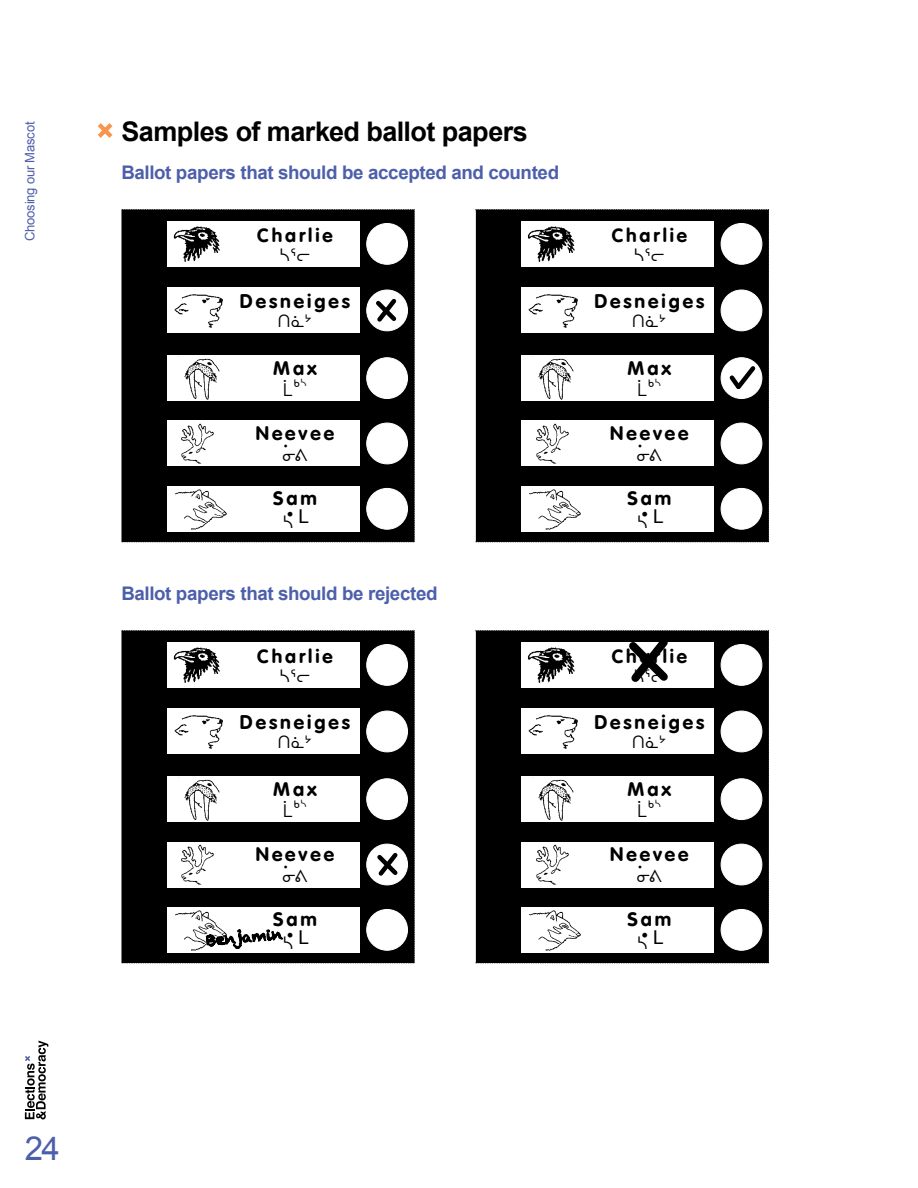
<style>
.page{position:relative;width:918px;height:1188px;background:#fff}
.page>*{position:absolute;margin:0;border:0;box-sizing:border-box;transform-origin:0 0}
.t1{font:33px "Arial";color:#4d5fab}
.t2{font:700 27px "Arial";letter-spacing:-.02em;color:#000}
.t3{font:19.35px "VAG Rounded Bold";letter-spacing:.15em;color:#000}
.t4{font:19.05px "Nunacom";color:#000}
.t5{font:19.05px "VAG Rounded Bold";letter-spacing:.15em;color:#000}
.t6{font:19.05px "Arial";color:#000}
.t7{font:700 18.75px "Arial";letter-spacing:-.02em;color:#4d5fab}
.t8{font:13.05px "Arial";letter-spacing:-.015em;color:#4d5fab}
.t9{font:11.1px "Arial";color:#000}
.s1{font-family:"Nunacom"}
</style>
<div class="page">
<svg style="left:25px;top:1041px;width:23px;height:78px"></svg>
<svg style="left:98px;top:123px;width:14px;height:15px"></svg>
<div style="left:122px;top:210px;width:292px;height:332px;background:#000"></div>
<div style="left:167px;top:222px;width:192px;height:45px;background:#fff"></div>
<div style="left:167px;top:288px;width:192px;height:45px;background:#fff"></div>
<div style="left:167px;top:355px;width:192px;height:46px;background:#fff"></div>
<div style="left:167px;top:421px;width:192px;height:45px;background:#fff"></div>
<div style="left:367px;top:223px;width:41px;height:41px;background:#fff;border-radius:50%"></div>
<div style="left:366px;top:223px;width:42px;height:42px;border:1px solid #fff;border-radius:50%"></div>
<div style="left:367px;top:290px;width:41px;height:41px;background:#fff;border-radius:50%"></div>
<div style="left:366px;top:290px;width:42px;height:41px;border:1px solid #fff;border-radius:50%"></div>
<div style="left:367px;top:358px;width:41px;height:41px;background:#fff;border-radius:50%"></div>
<div style="left:366px;top:357px;width:42px;height:42px;border:1px solid #fff;border-radius:50%"></div>
<div style="left:367px;top:423px;width:41px;height:41px;background:#fff;border-radius:50%"></div>
<div style="left:366px;top:423px;width:42px;height:41px;border:1px solid #fff;border-radius:50%"></div>
<div style="left:167px;top:486px;width:192px;height:45px;background:#fff"></div>
<div style="left:367px;top:488px;width:41px;height:41px;background:#fff;border-radius:50%"></div>
<div style="left:366px;top:488px;width:42px;height:42px;border:1px solid #fff;border-radius:50%"></div>
<img style="left:173px;top:226px;width:47px;height:36px">
<img style="left:174px;top:294px;width:49px;height:34px">
<img style="left:178px;top:356px;width:42px;height:43px">
<img style="left:181px;top:423px;width:33px;height:41px">
<img style="left:175px;top:489px;width:52px;height:41px">
<svg style="left:372px;top:295px;width:28px;height:31px"></svg>
<div style="left:476px;top:210px;width:293px;height:332px;background:#000"></div>
<div style="left:521px;top:222px;width:193px;height:45px;background:#fff"></div>
<div style="left:521px;top:288px;width:193px;height:45px;background:#fff"></div>
<div style="left:521px;top:355px;width:193px;height:46px;background:#fff"></div>
<div style="left:521px;top:421px;width:193px;height:45px;background:#fff"></div>
<div style="left:721px;top:223px;width:41px;height:41px;background:#fff;border-radius:50%"></div>
<div style="left:721px;top:223px;width:41px;height:42px;border:1px solid #fff;border-radius:50%"></div>
<div style="left:721px;top:290px;width:41px;height:41px;background:#fff;border-radius:50%"></div>
<div style="left:721px;top:290px;width:41px;height:41px;border:1px solid #fff;border-radius:50%"></div>
<div style="left:721px;top:358px;width:41px;height:41px;background:#fff;border-radius:50%"></div>
<div style="left:721px;top:357px;width:41px;height:42px;border:1px solid #fff;border-radius:50%"></div>
<div style="left:721px;top:423px;width:41px;height:41px;background:#fff;border-radius:50%"></div>
<div style="left:721px;top:423px;width:41px;height:41px;border:1px solid #fff;border-radius:50%"></div>
<div style="left:521px;top:486px;width:193px;height:45px;background:#fff"></div>
<div style="left:721px;top:488px;width:41px;height:41px;background:#fff;border-radius:50%"></div>
<div style="left:721px;top:488px;width:41px;height:42px;border:1px solid #fff;border-radius:50%"></div>
<img style="left:528px;top:226px;width:47px;height:36px">
<img style="left:528px;top:294px;width:50px;height:34px">
<img style="left:538px;top:358px;width:36px;height:41px">
<img style="left:536px;top:423px;width:33px;height:41px">
<img style="left:530px;top:489px;width:51px;height:41px">
<svg style="left:726px;top:362px;width:33px;height:31px"></svg>
<div style="left:122px;top:631px;width:292px;height:332px;background:#000"></div>
<div style="left:167px;top:643px;width:192px;height:45px;background:#fff"></div>
<div style="left:167px;top:709px;width:192px;height:45px;background:#fff"></div>
<div style="left:167px;top:777px;width:192px;height:45px;background:#fff"></div>
<div style="left:167px;top:842px;width:192px;height:45px;background:#fff"></div>
<div style="left:367px;top:645px;width:41px;height:40px;background:#fff;border-radius:50%"></div>
<div style="left:366px;top:644px;width:42px;height:42px;border:1px solid #fff;border-radius:50%"></div>
<div style="left:367px;top:711px;width:41px;height:41px;background:#fff;border-radius:50%"></div>
<div style="left:366px;top:711px;width:42px;height:41px;border:1px solid #fff;border-radius:50%"></div>
<div style="left:367px;top:779px;width:41px;height:41px;background:#fff;border-radius:50%"></div>
<div style="left:366px;top:778px;width:42px;height:42px;border:1px solid #fff;border-radius:50%"></div>
<div style="left:367px;top:844px;width:41px;height:41px;background:#fff;border-radius:50%"></div>
<div style="left:366px;top:844px;width:42px;height:41px;border:1px solid #fff;border-radius:50%"></div>
<div style="left:167px;top:907px;width:192px;height:46px;background:#fff"></div>
<div style="left:367px;top:909px;width:41px;height:41px;background:#fff;border-radius:50%"></div>
<div style="left:366px;top:909px;width:42px;height:42px;border:1px solid #fff;border-radius:50%"></div>
<img style="left:173px;top:647px;width:47px;height:36px">
<img style="left:174px;top:715px;width:49px;height:34px">
<img style="left:178px;top:777px;width:42px;height:43px">
<img style="left:181px;top:844px;width:33px;height:41px">
<img style="left:175px;top:910px;width:47px;height:41px">
<svg style="left:373px;top:849px;width:29px;height:31px"></svg>
<svg style="left:206px;top:930px;width:77px;height:19px"></svg>
<div style="left:476px;top:631px;width:293px;height:332px;background:#000"></div>
<div style="left:521px;top:643px;width:193px;height:45px;background:#fff"></div>
<div style="left:521px;top:709px;width:193px;height:45px;background:#fff"></div>
<div style="left:521px;top:777px;width:193px;height:45px;background:#fff"></div>
<div style="left:521px;top:842px;width:193px;height:45px;background:#fff"></div>
<div style="left:721px;top:645px;width:41px;height:40px;background:#fff;border-radius:50%"></div>
<div style="left:721px;top:644px;width:41px;height:42px;border:1px solid #fff;border-radius:50%"></div>
<div style="left:721px;top:711px;width:41px;height:41px;background:#fff;border-radius:50%"></div>
<div style="left:721px;top:711px;width:41px;height:41px;border:1px solid #fff;border-radius:50%"></div>
<div style="left:721px;top:779px;width:41px;height:41px;background:#fff;border-radius:50%"></div>
<div style="left:721px;top:778px;width:41px;height:42px;border:1px solid #fff;border-radius:50%"></div>
<div style="left:721px;top:844px;width:41px;height:41px;background:#fff;border-radius:50%"></div>
<div style="left:721px;top:844px;width:41px;height:41px;border:1px solid #fff;border-radius:50%"></div>
<div style="left:521px;top:907px;width:193px;height:46px;background:#fff"></div>
<div style="left:721px;top:909px;width:41px;height:41px;background:#fff;border-radius:50%"></div>
<div style="left:721px;top:909px;width:41px;height:42px;border:1px solid #fff;border-radius:50%"></div>
<img style="left:528px;top:647px;width:47px;height:36px">
<img style="left:528px;top:715px;width:50px;height:34px">
<img style="left:538px;top:779px;width:36px;height:41px">
<img style="left:536px;top:844px;width:33px;height:41px">
<img style="left:530px;top:910px;width:51px;height:41px">
<svg style="left:622px;top:631px;width:53px;height:58px"></svg>
<p class="t8" style="left:21px;top:241px;width:121px;rotate:-90deg">Choosing our Mascot</p>
<h2 class="t2" style="left:122px;top:114px;width:408px">Samples of marked ballot papers</h2>
<p class="t7" style="left:122px;top:160px;width:439px">Ballot papers that should be accepted and counted</p>
<p class="t5" style="left:257px;top:224px;width:77px">Charlie</p>
<p class="t4" style="left:280px;top:245px;width:32px">N3O</p>
<p class="t3" style="left:240px;top:289px;width:112px">Desneiges</p>
<p class="t4" style="left:278px;top:310px;width:36px">T˜0</p>
<p class="t3" style="left:273px;top:357px;width:45px">Max</p>
<p class="t4" style="left:283px;top:378px;width:25px">Μ4<sup>N</sup></p>
<p class="t5" style="left:612px;top:224px;width:77px">Charlie</p>
<p class="t4" style="left:634px;top:245px;width:32px">N3O</p>
<p class="t3" style="left:594px;top:289px;width:112px">Desneiges</p>
<p class="t4" style="left:632px;top:310px;width:36px">T˜0</p>
<p class="t3" style="left:628px;top:357px;width:45px">Max</p>
<p class="t4" style="left:638px;top:378px;width:25px">Μ4<sup>N</sup></p>
<p class="t3" style="left:256px;top:422px;width:80px">Neevee</p>
<p class="t4" style="left:282px;top:445px;width:28px">IF</p>
<p class="t9" style="left:284px;top:439px;width:5px">•</p>
<p class="t3" style="left:610px;top:422px;width:80px">Neevee</p>
<p class="t4" style="left:636px;top:445px;width:28px">IF</p>
<p class="t9" style="left:638px;top:439px;width:5px">•</p>
<p class="t3" style="left:273px;top:487px;width:45px">Sam</p>
<p class="t6" style="left:283px;top:503px;width:28px"><span class="s1">N</span>• L</p>
<p class="t3" style="left:627px;top:487px;width:45px">Sam</p>
<p class="t6" style="left:637px;top:503px;width:28px"><span class="s1">N</span>• L</p>
<p class="t7" style="left:122px;top:581px;width:318px">Ballot papers that should be rejected</p>
<p class="t5" style="left:257px;top:645px;width:77px">Charlie</p>
<p class="t4" style="left:280px;top:666px;width:32px">N3O</p>
<p class="t3" style="left:240px;top:710px;width:112px">Desneiges</p>
<p class="t4" style="left:278px;top:732px;width:36px">T˜0</p>
<p class="t3" style="left:273px;top:778px;width:45px">Max</p>
<p class="t4" style="left:283px;top:799px;width:25px">Μ4<sup>N</sup></p>
<p class="t5" style="left:612px;top:645px;width:77px">Charlie</p>
<p class="t4" style="left:634px;top:666px;width:32px">N3O</p>
<p class="t3" style="left:594px;top:710px;width:112px">Desneiges</p>
<p class="t4" style="left:632px;top:732px;width:36px">T˜0</p>
<p class="t3" style="left:628px;top:778px;width:45px">Max</p>
<p class="t4" style="left:638px;top:799px;width:25px">Μ4<sup>N</sup></p>
<p class="t3" style="left:256px;top:843px;width:80px">Neevee</p>
<p class="t4" style="left:282px;top:866px;width:28px">IF</p>
<p class="t9" style="left:284px;top:860px;width:5px">•</p>
<p class="t3" style="left:610px;top:843px;width:80px">Neevee</p>
<p class="t4" style="left:636px;top:866px;width:28px">IF</p>
<p class="t9" style="left:638px;top:860px;width:5px">•</p>
<p class="t3" style="left:273px;top:908px;width:45px">Sam</p>
<p class="t6" style="left:283px;top:924px;width:28px"><span class="s1">N</span>• L</p>
<p class="t3" style="left:627px;top:908px;width:45px">Sam</p>
<p class="t6" style="left:637px;top:924px;width:28px"><span class="s1">N</span>• L</p>
<h1 class="t1" style="left:25px;top:1127px;width:37px">24</h1>
</div>
